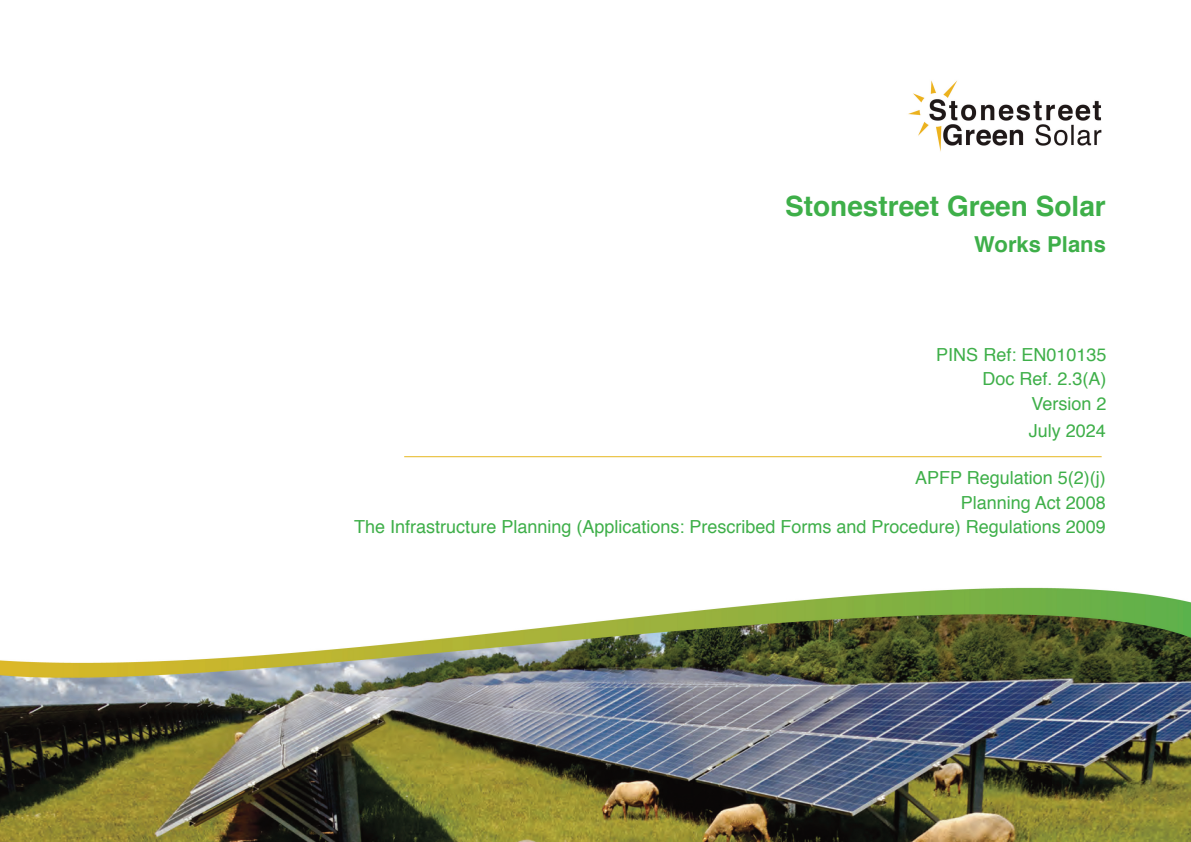
<style>
.page{position:relative;width:1191px;height:842px;background:#fff}
.page>*{position:absolute;margin:0;border:0;box-sizing:border-box;transform-origin:0 0}
.t1{font:700 28px "Helvetica";color:#3eaf49}
.t2{font:700 22px "Helvetica";color:#3eaf49}
.t3{font:18px/24.4px "Helvetica";color:#3eaf49;text-align:right}
</style>
<div class="page">
<svg style="left:404px;top:456px;width:698px;height:2px"></svg>
<hr style="left:404px;top:456px;width:697px;height:1px;background:#e6b821">
<img style="left:908px;top:80px;width:194px;height:72px">
<img style="left:0;top:587px;width:1191px;height:255px">
<h1 class="t1" style="left:785px;top:195px;width:322px">Stonestreet Green Solar</h1>
<p class="t2" style="left:974px;top:235px;width:133px">Works Plans</p>
<p class="t3" style="left:936px;top:344px;width:172px">PINS Ref: EN010135<br>Doc Ref. 2.3(A)<br>Version 2</p>
<p class="t3" style="left:1028px;top:420px;width:79px">July 2024</p>
<p class="t3" style="left:354px;top:467px;width:753px">APFP Regulation 5(2)(j)<br>Planning Act 2008<br>The Infrastructure Planning (Applications: Prescribed Forms and Procedure) Regulations 2009</p>
</div>
